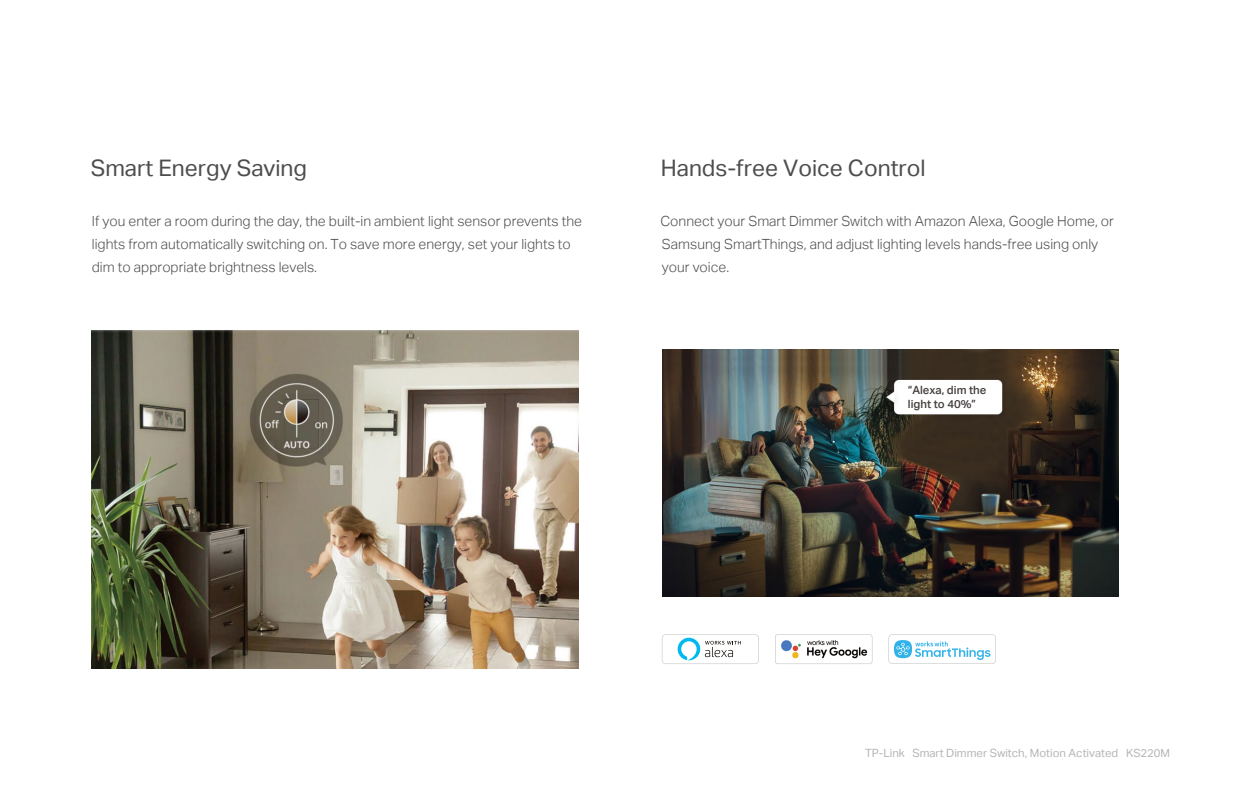
<style>
.page{position:relative;width:1260px;height:788px;background:#fff}
.page>*{position:absolute;margin:0;border:0;box-sizing:border-box;transform-origin:0 0}
.t1{font:22.75px "TP Link Aktiv Regular";color:#4d4d4d}
.t2{font:14px/22.8px "TP Link Aktiv Light";color:#4d4d4d}
.t3{font:11.38px "TP Link Aktiv Regular";color:#b5b5b5}
.t4{font:11.38px/14px "TP Link Aktiv Medium";color:#443e3d}
.s1{font-size:11.2px}
</style>
<div class="page">
<img style="left:91px;top:331px;width:488px;height:337px">
<svg style="left:662px;top:634px;width:97px;height:30px"></svg>
<svg style="left:775px;top:634px;width:97px;height:30px"></svg>
<svg style="left:889px;top:634px;width:107px;height:30px"></svg>
<img style="left:662px;top:349px;width:456px;height:247px">
<div style="left:902px;top:389px;width:87px;height:17px;background:#fff"></div>
<h1 class="t1" style="left:91px;top:154px;width:218px">Smart Energy Saving</h1>
<p class="t2" style="left:92px;top:210px;width:492px">If you enter a room during the day, the built-in ambient light sensor prevents the lights from automatically switching on. To save more energy, set your lights to dim to appropriate brightness levels.</p>
<h1 class="t1" style="left:661px;top:154px;width:266px">Hands-free Voice Control</h1>
<p class="t2" style="left:660px;top:210px;width:455px">Connect your Smart Dimmer Switch with Amazon Alexa, Google Home, or<br>Samsung SmartThings, and adjust lighting levels hands-free using only your voice.</p>
<p class="t4" style="left:908px;top:382px;width:80px">“Alexa, dim the light to 40%”</p>
<p class="t3" style="left:865px;top:746px;width:307px">TP-Link Smart Dimmer Switch, Motion Activated <span class="s1">KS220M</span></p>
</div>
